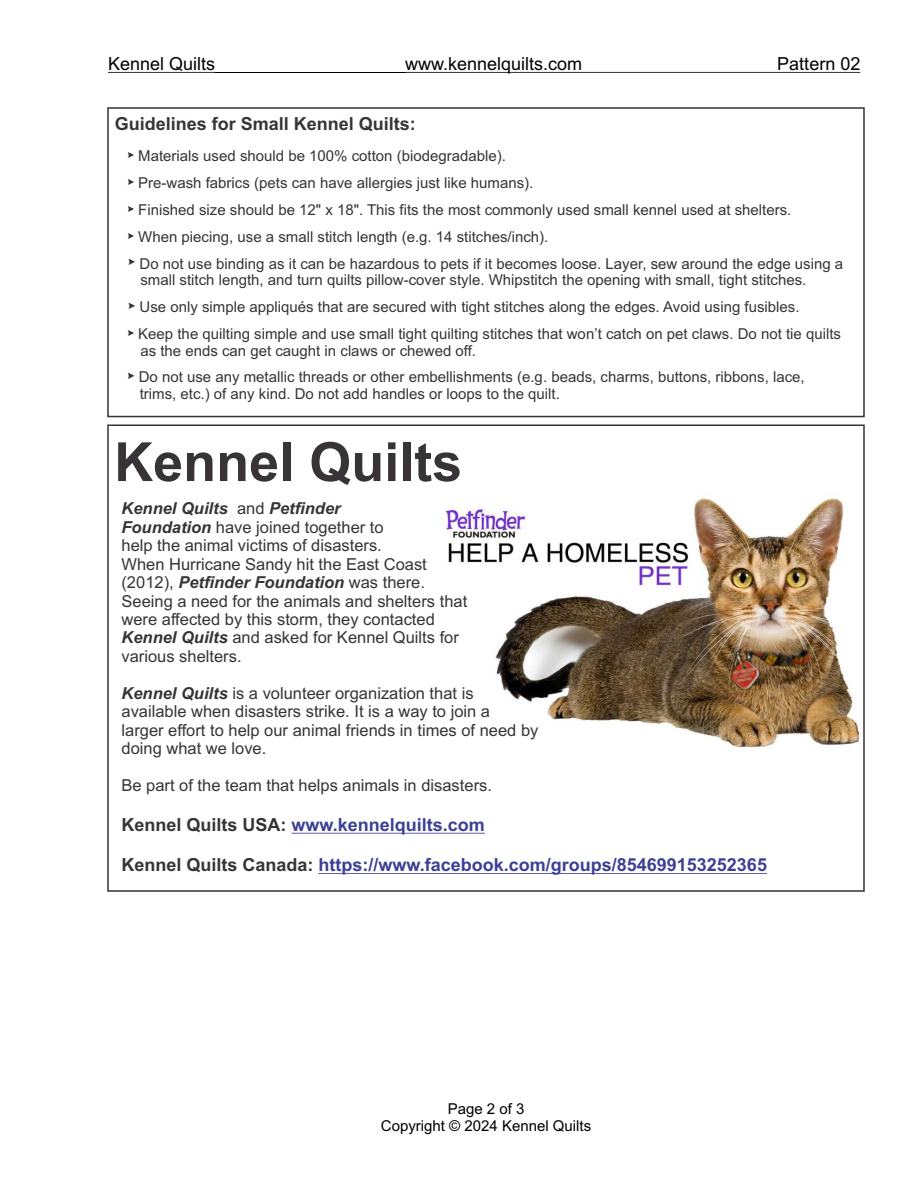
<style>
.page{position:relative;width:918px;height:1188px;background:#fff}
.page>*{position:absolute;margin:0;border:0;box-sizing:border-box;transform-origin:0 0}
.t1{font:700 54px "Arial";color:#383336}
.t2{font:700 18px "Arial";color:#3d4094}
.t3{font:18px "Arial";color:#000}
.t4{font:700 18px "Arial";color:#383336}
.t5{font:16.5px/18.5px "Arial";color:#383336}
.t6{font:15px/26.8px "Arial";color:#383336}
.t7{font:15px/16.8px "Arial";color:#000;text-align:center}
.s1{font-weight:700;font-style:italic}
.s2{color:#383336}
</style>
<div class="page">
<div style="left:107px;top:107px;width:758px;height:310px;border:2px solid #383336"></div>
<hr style="left:108px;top:72px;width:107px;height:1px;background:#000">
<hr style="left:405px;top:72px;width:455px;height:1px;background:#000">
<hr style="left:215px;top:72px;width:190px;height:1px;background:#000">
<img style="left:443px;top:497px;width:418px;height:251px">
<hr style="left:292px;top:833px;width:193px;height:1px;background:#3d4094">
<hr style="left:319px;top:873px;width:448px;height:1px;background:#3d4094">
<div style="left:107px;top:424px;width:758px;height:468px;border:2px solid #383336"></div>
<p class="t3" style="left:108px;top:57px;width:109px">Kennel Quilts</p>
<p class="t3" style="left:405px;top:57px;width:179px">www.kennelquilts.com</p>
<p class="t3" style="left:777px;top:57px;width:85px">Pattern 02</p>
<p class="t4" style="left:115px;top:117px;width:303px">Guidelines for Small Kennel Quilts:</p>
<p class="t6" style="left:138px;top:144px;width:707px">Materials used should be 100% cotton (biodegradable).<br>Pre-wash fabrics (pets can have allergies just like humans).<br>Finished size should be 12" x 18". This fits the most commonly used small kennel used at shelters.<br>When piecing, use a small stitch length (e.g. 14 stitches/inch).<br>Do not use binding as it can be hazardous to pets if it becomes loose. Layer, sew around the edge using a</p>
<p class="t6" style="left:138px;top:268px;width:704px">small stitch length, and turn quilts pillow-cover style. Whipstitch the opening with small, tight stitches.<br>Use only simple appliqués that are secured with tight stitches along the edges. Avoid using fusibles.<br>Keep the quilting simple and use small tight quilting stitches that won’t catch on pet claws. Do not tie quilts</p>
<p class="t6" style="left:139px;top:338px;width:668px">as the ends can get caught in claws or chewed off.<br>Do not use any metallic threads or other embellishments (e.g. beads, charms, buttons, ribbons, lace,</p>
<p class="t6" style="left:140px;top:382px;width:422px">trims, etc.) of any kind. Do not add handles or loops to the quilt.</p>
<h1 class="t1" style="left:114px;top:442px;width:350px">Kennel Quilts</h1>
<p class="t5" style="left:121px;top:501px;width:347px"><span class="s1">Kennel Quilts</span> and <span class="s1">Petfinder<br>Foundation</span> have joined together to<br>help the animal victims of disasters.<br>When Hurricane Sandy hit the East Coast (2012), <span class="s1">Petfinder Foundation</span> was there.<br>Seeing a need for the animals and shelters that were affected by this storm, they contacted <span class="s1">Kennel Quilts</span> and asked for Kennel Quilts for various shelters.</p>
<p class="t5" style="left:121px;top:685px;width:418px"><span class="s1">Kennel Quilts</span> is a volunteer organization that is available when disasters strike. It is a way to join a<br>larger effort to help our animal friends in times of need by doing what we love.</p>
<p class="t5" style="left:121px;top:777px;width:372px">Be part of the team that helps animals in disasters.</p>
<p class="t2" style="left:121px;top:818px;width:365px"><span class="s2">Kennel Quilts USA:</span> www.kennelquilts.com</p>
<p class="t2" style="left:121px;top:858px;width:647px"><span class="s2">Kennel Quilts Canada:</span> https://www.facebook.com/groups/854699153252365</p>
<p class="t7" style="left:381px;top:1102px;width:212px">Page 2 of 3<br>Copyright © 2024 Kennel Quilts</p>
</div>
